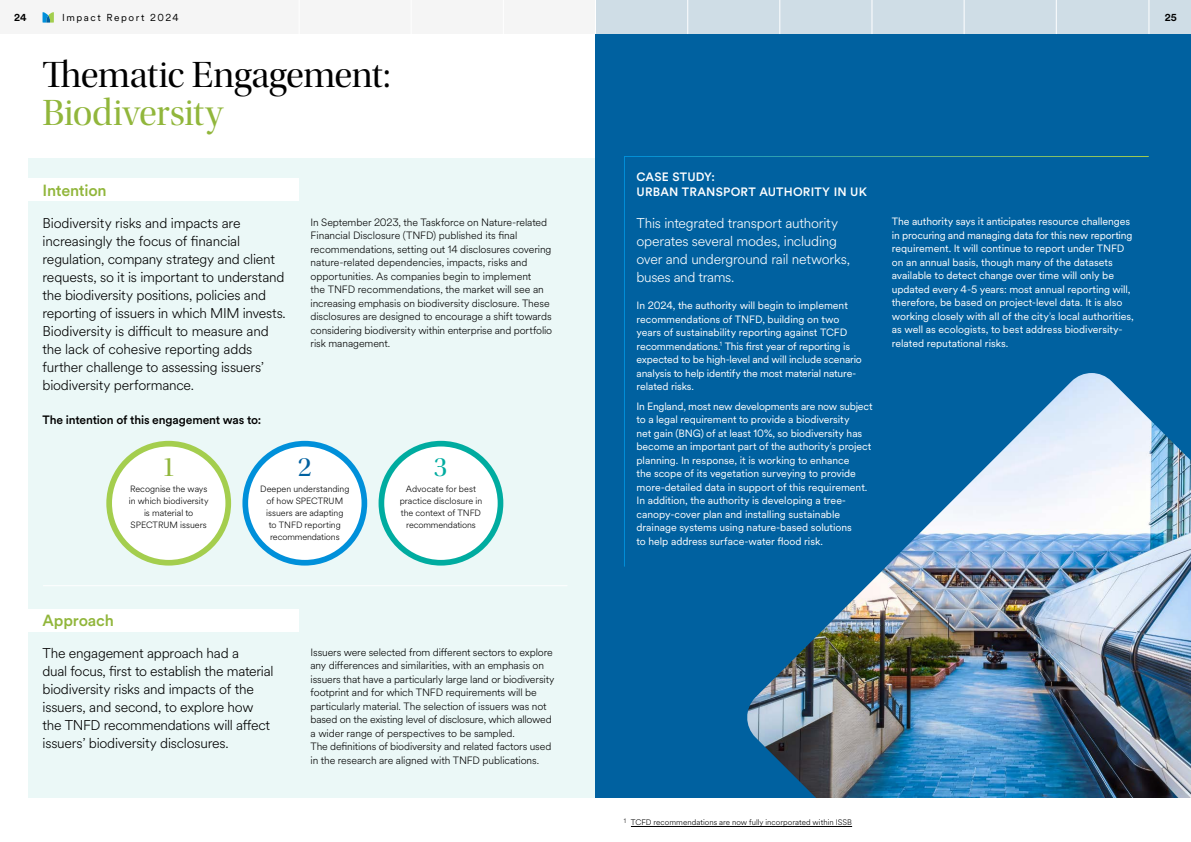
<style>
.page{position:relative;width:1191px;height:842px;background:#fff}
.page>*{position:absolute;margin:0;border:0;box-sizing:border-box;transform-origin:0 0}
.t1{font:38px "Utopia Std Disp";letter-spacing:-.015em;color:#000}
.t2{font:38px "Utopia Std Disp";letter-spacing:-.015em;color:#91b63b}
.t3{font:28px "Utopia Std Disp";color:#0061a0}
.t4{font:28px "Utopia Std Disp";color:#91b63b}
.t5{font:28px "Utopia Std Disp";color:#00aca0}
.t6{font:500 16px "Met Life Circular";letter-spacing:-.015em;color:#91b63b}
.t7{font:300 14px/18px "Met Life Circular";letter-spacing:-.015em;color:#000}
.t8{font:300 14px/18px "Met Life Circular";letter-spacing:-.015em;color:#fff}
.t9{font:500 12px/15.5px "Met Life Circular";letter-spacing:.015em;color:#fff}
.t10{font:500 12px "Met Life Circular";letter-spacing:-.015em;color:#000}
.t11{font:10.5px/13.5px "Met Life Circular";letter-spacing:-.005em;color:#fff}
.t12{font:300 10.5px/13.5px "Met Life Circular";letter-spacing:-.01em;color:#000}
.t13{font:10px "Met Life Circular";letter-spacing:.155em;color:#000}
.t14{font:700 10px "Met Life Circular";color:#000}
.t15{font:300 9px/12px "Met Life Circular";letter-spacing:-.005em;color:#000;text-align:center}
.t16{font:300 8px "Met Life Circular";letter-spacing:.005em;color:#000}
.s1{font-weight:300}
</style>
<div class="page">
<div style="left:28px;top:159px;width:567px;height:683px;background:#ebf8f7"></div>
<div style="left:595px;top:0;width:596px;height:842px;background:#0061a0"></div>
<img style="left:747px;top:418px;width:444px;height:380px">
<div style="left:0;top:798px;width:1191px;height:44px;background:#fff"></div>
<svg style="left:624px;top:156px;width:525px;height:411px"></svg>
<svg style="left:242px;top:441px;width:125px;height:125px;fill:#0090da"></svg>
<div style="left:248px;top:446px;width:113px;height:114px;background:#fff;border-radius:50%"></div>
<div style="left:106px;top:441px;width:125px;height:125px;background:#a4ce4e;border-radius:50%"></div>
<div style="left:112px;top:446px;width:113px;height:114px;background:#fff;border-radius:50%"></div>
<svg style="left:378px;top:441px;width:125px;height:125px;fill:#00aca0"></svg>
<div style="left:384px;top:446px;width:113px;height:114px;background:#fff;border-radius:50%"></div>
<div style="left:28px;top:179px;width:271px;height:22px;background:#fff"></div>
<div style="left:28px;top:609px;width:271px;height:22px;background:#fff"></div>
<hr style="left:43px;top:585px;width:524px;height:1px;background:#fff">
<hr style="left:631px;top:826px;width:221px;height:1px;background:#000">
<svg style="left:42px;top:0;width:1149px;height:34px;fill:#cfdde6"></svg>
<hr style="left:595px;top:0;width:1px;height:34px;background:#fff">
<svg style="left:43px;top:12px;width:11px;height:11px"></svg>
<hr style="left:1148px;top:0;width:1px;height:34px;background:#fff">
<hr style="left:1055px;top:0;width:1px;height:34px;background:#fff">
<hr style="left:963px;top:0;width:1px;height:34px;background:#fff">
<hr style="left:871px;top:0;width:1px;height:34px;background:#fff">
<hr style="left:779px;top:0;width:1px;height:34px;background:#fff">
<hr style="left:299px;top:0;width:1px;height:34px;background:#fff">
<hr style="left:503px;top:0;width:1px;height:34px;background:#fff">
<hr style="left:411px;top:0;width:1px;height:34px;background:#fff">
<hr style="left:687px;top:0;width:1px;height:34px;background:#fff">
<p class="t14" style="left:14px;top:10px;width:14px">24</p>
<p class="t13" style="left:62px;top:11px;width:118px">Impact Report 2024</p>
<p class="t14" style="left:1164px;top:10px;width:14px">25</p>
<h1 class="t1" style="left:43px;top:55px;width:349px">Thematic Engagement:</h1>
<h1 class="t2" style="left:43px;top:93px;width:182px">Biodiversity</h1>
<h3 class="t6" style="left:43px;top:179px;width:66px">Intention</h3>
<p class="t7" style="left:43px;top:214px;width:245px">Biodiversity risks and impacts are increasingly the focus of financial regulation, company strategy and client requests, so it is important to understand the biodiversity positions, policies and reporting of issuers in which MIM invests.<br>Biodiversity is difficult to measure and the lack of cohesive reporting adds further challenge to assessing issuers’ biodiversity performance.</p>
<p class="t12" style="left:310px;top:215px;width:243px">In September 2023, the Taskforce on Nature-related Financial Disclosure (TNFD) published its final recommendations, setting out 14 disclosures covering nature-related dependencies, impacts, risks and opportunities. As companies begin to implement<br>the TNFD recommendations, the market will see an increasing emphasis on biodiversity disclosure. These disclosures are designed to encourage a shift towards considering biodiversity within enterprise and portfolio risk management.</p>
<p class="t10" style="left:43px;top:411px;width:220px">The intention of this engagement was to:</p>
<h2 class="t4" style="left:162px;top:452px;width:15px">1</h2>
<p class="t15" style="left:129px;top:482px;width:81px">Recognise the ways in which biodiversity is material to<br>SPECTRUM issuers</p>
<h3 class="t6" style="left:43px;top:609px;width:73px">Approach</h3>
<h2 class="t3" style="left:298px;top:452px;width:15px">2</h2>
<p class="t15" style="left:260px;top:482px;width:91px">Deepen understanding of how SPECTRUM issuers are adapting<br>to TNFD reporting recommendations</p>
<h2 class="t5" style="left:434px;top:452px;width:15px">3</h2>
<p class="t15" style="left:400px;top:482px;width:84px">Advocate for best practice disclosure in the context of TNFD recommendations</p>
<h3 class="t7" style="left:43px;top:644px;width:232px">The engagement approach had a<br>dual focus, first to establish the material biodiversity risks and impacts of the issuers, and second, to explore how the TNFD recommendations will affect issuers’ biodiversity disclosures.</h3>
<p class="t12" style="left:310px;top:645px;width:245px">Issuers were selected from different sectors to explore any differences and similarities, with an emphasis on issuers that have a particularly large land or biodiversity footprint and for which TNFD requirements will be particularly material. The selection of issuers was not based on the existing level of disclosure, which allowed a wider range of perspectives to be sampled.<br>The definitions of biodiversity and related factors used in the research are aligned with TNFD publications.</p>
<p class="t9" style="left:636px;top:168px;width:232px">CASE STUDY:<br>URBAN TRANSPORT AUTHORITY IN UK</p>
<h3 class="t8" style="left:636px;top:213px;width:215px">This integrated transport authority operates several modes, including over and underground rail networks, buses and trams.</h3>
<p class="t11" style="left:636px;top:298px;width:227px">In 2024, the authority will begin to implement recommendations of TNFD, building on two years of sustainability reporting against TCFD recommendations.<sup>1</sup> This first year of reporting is expected to be high-level and will include scenario analysis to help identify the most material nature&shy;related risks.</p>
<p class="t11" style="left:636px;top:399px;width:237px">In England, most new developments are now subject to a legal requirement to provide a biodiversity<br>net gain (BNG) of at least 10%, so biodiversity has become an important part of the authority<span class="s1">’</span>s project planning. In response, it is working to enhance<br>the scope of its vegetation surveying to provide more-detailed data in support of this requirement.<br>In addition, the authority is developing a tree&shy;canopy-cover plan and installing sustainable drainage systems using nature-based solutions<br>to help address surface-water flood risk.</p>
<p class="t11" style="left:891px;top:214px;width:244px">The authority says it anticipates resource challenges in procuring and managing data for this new reporting requirement. It will continue to report under TNFD on an annual basis, though many of the datasets available to detect change over time will only be updated every 4-5 years: most annual reporting will, therefore, be based on project-level data. It is also working closely with all of the city<span class="s1">’</span>s local authorities, as well as ecologists, to best address biodiversity&shy;related reputational risks.</p>
<p class="t16" style="left:624px;top:817px;width:230px"><sup>1</sup> TCFD recommendations are now fully incorporated within ISSB</p>
</div>
